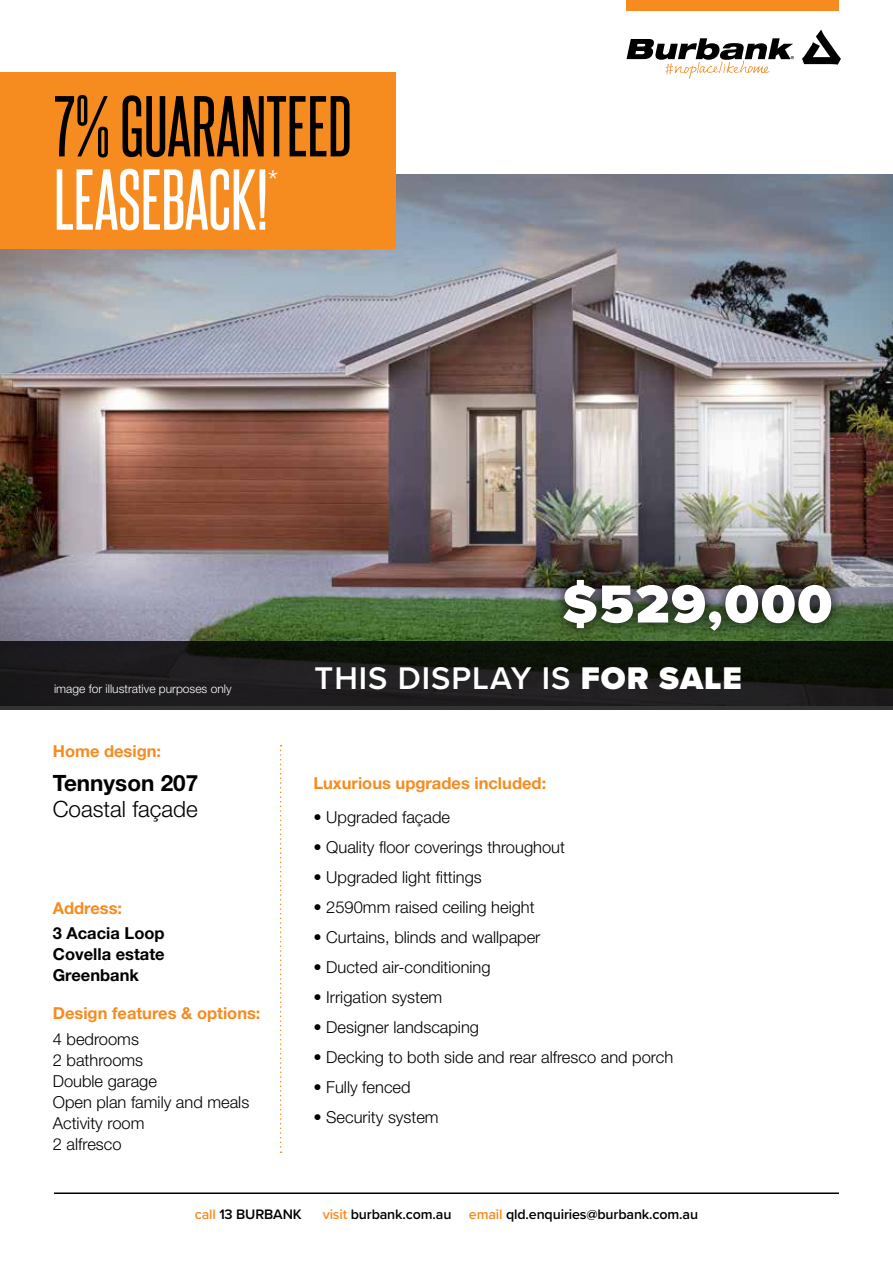
<style>
.page{position:relative;width:893px;height:1263px;background:#fff}
.page>*{position:absolute;margin:0;border:0;box-sizing:border-box;transform-origin:0 0}
.t1{font:73.35px "Steelfish Rg";color:#000}
.t2{font:73.35px "Steelfish Rg";color:#fff}
.t3{font:900 55.5px "Proxima Nova";letter-spacing:.03em;color:#fff}
.t4{font:600 32.55px "Proxima Nova";letter-spacing:.03em;color:#fff}
.t5{font:29.4px "Steelfish Rg";color:#fff}
.t6{font:300 22.5px "Helvetica Neue LT Std";color:#000}
.t7{font:700 22.5px "Helvetica Neue LT Std";color:#000}
.t8{font:300 16.5px/21px "Helvetica Neue LT Std";color:#000}
.t9{font:700 16.5px "Helvetica Neue LT Std";color:#f68b1f}
.t10{font:700 16.5px/21px "Helvetica Neue LT Std";color:#000;text-align:justify}
.t11{font:600 14.25px "Proxima Nova";letter-spacing:-.01em;color:#000}
.t12{font:300 12px "Helvetica Neue LT Std";color:#fff}
.s1{font-weight:900}
.s2{color:#f68b1f}
</style>
<div class="page">
<img style="left:0;top:174px;width:893px;height:467px">
<div style="left:627px;top:0;width:212px;height:11px;background:#f68b1f"></div>
<svg style="left:802px;top:30px;width:39px;height:35px"></svg>
<svg style="left:626px;top:38px;width:168px;height:41px"></svg>
<hr style="left:54px;top:1192px;width:785px;height:2px;background:#000">
<svg style="left:0;top:641px;width:893px;height:69px;background:#191a18"></svg>
<div style="left:0;top:72px;width:395px;height:177px;background:#f68b1f"></div>
<img style="left:551px;top:566px;width:294px;height:77px">
<svg style="left:280px;top:745px;width:2px;height:408px"></svg>
<h1 class="t1" style="left:54px;top:81px;width:299px">7% GUARANTEED</h1>
<h1 class="t2" style="left:54px;top:155px;width:216px">LEASEBACK!</h1>
<h3 class="t5" style="left:268px;top:164px;width:11px">*</h3>
<h2 class="t3" style="left:562px;top:563px;width:271px">$529,000</h2>
<p class="t12" style="left:54px;top:682px;width:179px">image for illustrative purposes only</p>
<p class="t9" style="left:53px;top:741px;width:110px">Home design:</p>
<h3 class="t7" style="left:53px;top:769px;width:147px">Tennyson 207</h3>
<h3 class="t6" style="left:53px;top:795px;width:147px">Coastal façade</h3>
<p class="t9" style="left:53px;top:898px;width:71px">Address:</p>
<p class="t10" style="left:53px;top:923px;width:113px">3 Acacia Loop Covella estate Greenbank</p>
<p class="t9" style="left:53px;top:1003px;width:209px">Design features &amp; options:</p>
<p class="t8" style="left:53px;top:1028px;width:198px">4 bedrooms<br>2 bathrooms<br>Double garage<br>Open plan family and meals<br>Activity room<br>2 alfresco</p>
<h3 class="t4" style="left:315px;top:654px;width:429px">THIS DISPLAY IS <span class="s1">FOR SALE</span></h3>
<p class="t9" style="left:313px;top:773px;width:234px">Luxurious upgrades included:</p>
<p class="t8" style="left:313px;top:806px;width:138px">• Upgraded façade</p>
<p class="t8" style="left:313px;top:836px;width:253px">• Quality floor coverings throughout</p>
<p class="t8" style="left:313px;top:866px;width:170px">• Upgraded light fittings</p>
<p class="t8" style="left:313px;top:896px;width:223px">• 2590mm raised ceiling height</p>
<p class="t8" style="left:313px;top:926px;width:229px">• Curtains, blinds and wallpaper</p>
<p class="t8" style="left:313px;top:956px;width:179px">• Ducted air-conditioning</p>
<p class="t8" style="left:313px;top:986px;width:130px">• Irrigation system</p>
<p class="t8" style="left:313px;top:1016px;width:167px">• Designer landscaping</p>
<p class="t8" style="left:313px;top:1046px;width:361px">• Decking to both side and rear alfresco and porch</p>
<p class="t8" style="left:313px;top:1076px;width:99px">• Fully fenced</p>
<p class="t8" style="left:313px;top:1106px;width:127px">• Security system</p>
<p class="t11" style="left:195px;top:1204px;width:108px"><span class="s2">call</span> 13 BURBANK</p>
<p class="t11" style="left:323px;top:1204px;width:377px"><span class="s2">visit</span> burbank.com.au <span class="s2">email</span> qld.enquiries@burbank.com.au</p>
</div>
